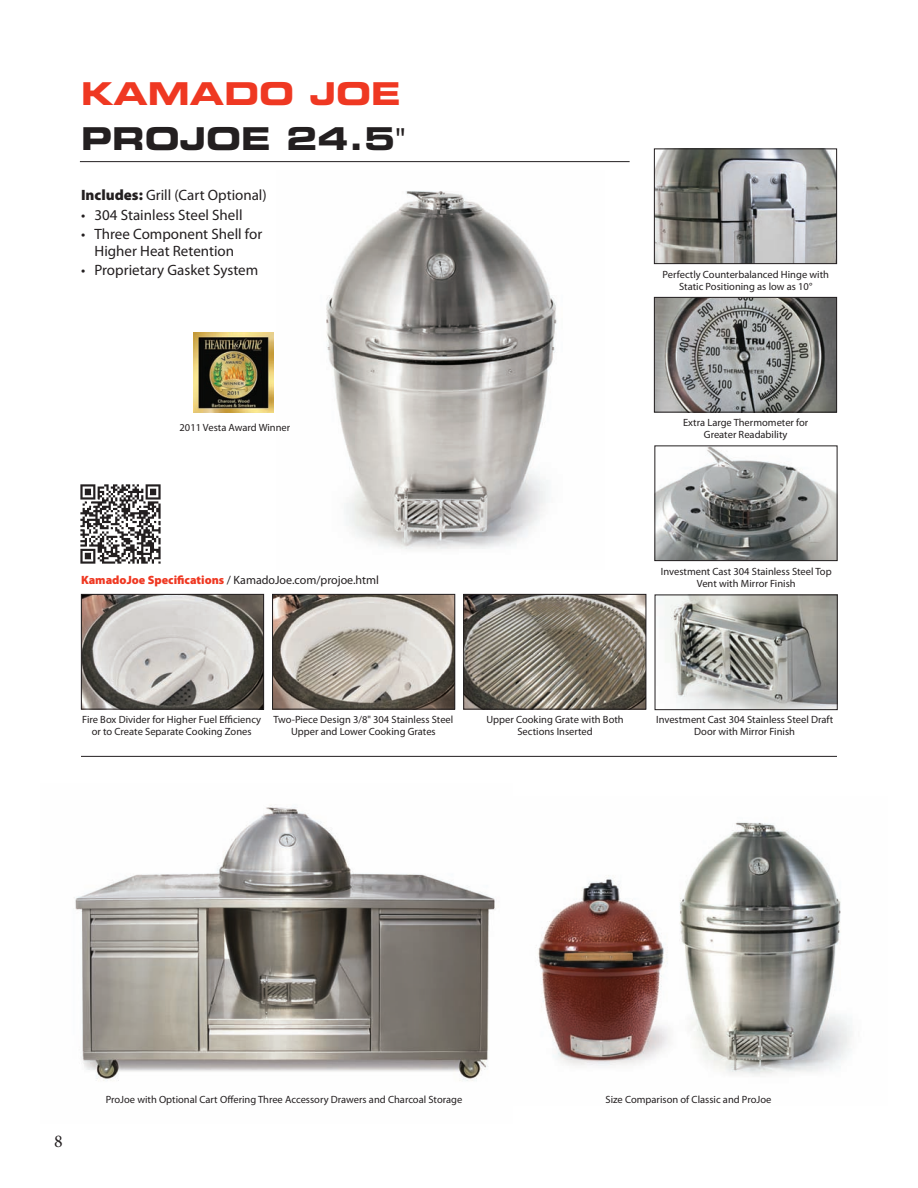
<style>
.page{position:relative;width:918px;height:1188px;background:#fff}
.page>*{position:absolute;margin:0;border:0;box-sizing:border-box;transform-origin:0 0}
.t1{font:31.5px/45px "Eurostile Bold Extended Two";color:#231f20}
.t2{font:18px "Minion Pro";color:#231f20}
.t3{font:15px/16.5px "Myriad Pro";color:#231f20}
.t4{font:12px "Myriad Pro";color:#231f20}
.t5{font:10.5px/12px "Myriad Pro";color:#231f20;text-align:center}
.s1{color:#ef3822}
.s2{font-family:"Myriad Pro"}
.s3{font-weight:900}
.s4{font-weight:900;color:#ef3822}
</style>
<div class="page">
<img style="left:74px;top:805px;width:422px;height:276px">
<img style="left:326px;top:191px;width:231px;height:358px">
<hr style="left:80px;top:161px;width:550px;height:1px;background:#231f20">
<img style="left:83px;top:596px;width:179px;height:112px">
<div style="left:81px;top:594px;width:183px;height:116px;border:1px solid #231f20"></div>
<img style="left:274px;top:596px;width:179px;height:112px">
<div style="left:272px;top:594px;width:183px;height:116px;border:1px solid #231f20"></div>
<img style="left:465px;top:596px;width:179px;height:112px">
<div style="left:463px;top:594px;width:183px;height:116px;border:1px solid #231f20"></div>
<img style="left:664px;top:597px;width:172px;height:111px">
<div style="left:655px;top:595px;width:183px;height:115px;border:1px solid #231f20"></div>
<img style="left:80px;top:484px;width:81px;height:80px">
<img style="left:193px;top:333px;width:81px;height:80px">
<img style="left:656px;top:448px;width:179px;height:111px">
<div style="left:654px;top:446px;width:183px;height:115px;border:1px solid #231f20"></div>
<img style="left:656px;top:299px;width:179px;height:111px">
<div style="left:654px;top:297px;width:183px;height:115px;border:1px solid #231f20"></div>
<img style="left:656px;top:150px;width:179px;height:112px">
<div style="left:654px;top:148px;width:183px;height:116px;border:1px solid #231f20"></div>
<img style="left:538px;top:822px;width:314px;height:254px">
<hr style="left:81px;top:756px;width:756px;height:1px;background:#231f20">
<h1 class="t1" style="left:81px;top:71px;width:326px"><span class="s1">KAMADO JOE<br></span>PROJOE 24.5<span class="s2">"</span></h1>
<h3 class="t3" style="left:81px;top:187px;width:187px"><span class="s3">Includes:</span> Grill (Cart Optional)</h3>
<h3 class="t3" style="left:81px;top:206px;width:163px">• 304 Stainless Steel Shell</h3>
<h3 class="t3" style="left:94px;top:226px;width:169px;text-indent:-14px">• Three Component Shell for<br>Higher Heat Retention</h3>
<h3 class="t3" style="left:81px;top:262px;width:179px">• Proprietary Gasket System</h3>
<p class="t5" style="left:180px;top:422px;width:112px">2011 Vesta Award Winner</p>
<p class="t5" style="left:663px;top:268px;width:168px">Perfectly Counterbalanced Hinge with<br>Static Positioning as low as 10°</p>
<p class="t5" style="left:683px;top:417px;width:127px">Extra Large Thermometer for<br>Greater Readability</p>
<p class="t4" style="left:81px;top:572px;width:300px"><span class="s4">KamadoJoe Specifications</span> / KamadoJoe.com/projoe.html</p>
<p class="t5" style="left:661px;top:565px;width:172px">Investment Cast 304 Stainless Steel Top<br>Vent with Mirror Finish</p>
<p class="t5" style="left:82px;top:714px;width:181px">Fire Box Divider for Higher Fuel Efficiency or to Create Separate Cooking Zones</p>
<p class="t5" style="left:273px;top:714px;width:181px">Two-Piece Design 3/8" 304 Stainless Steel<br>Upper and Lower Cooking Grates</p>
<p class="t5" style="left:486px;top:714px;width:139px">Upper Cooking Grate with Both<br>Sections Inserted</p>
<p class="t5" style="left:656px;top:714px;width:179px">Investment Cast 304 Stainless Steel Draft<br>Door with Mirror Finish</p>
<h2 class="t2" style="left:54px;top:1129px;width:10px">8</h2>
<p class="t5" style="left:106px;top:1093px;width:358px">ProJoe with Optional Cart Offering Three Accessory Drawers and Charcoal Storage</p>
<p class="t5" style="left:606px;top:1093px;width:167px">Size Comparison of Classic and ProJoe</p>
</div>
